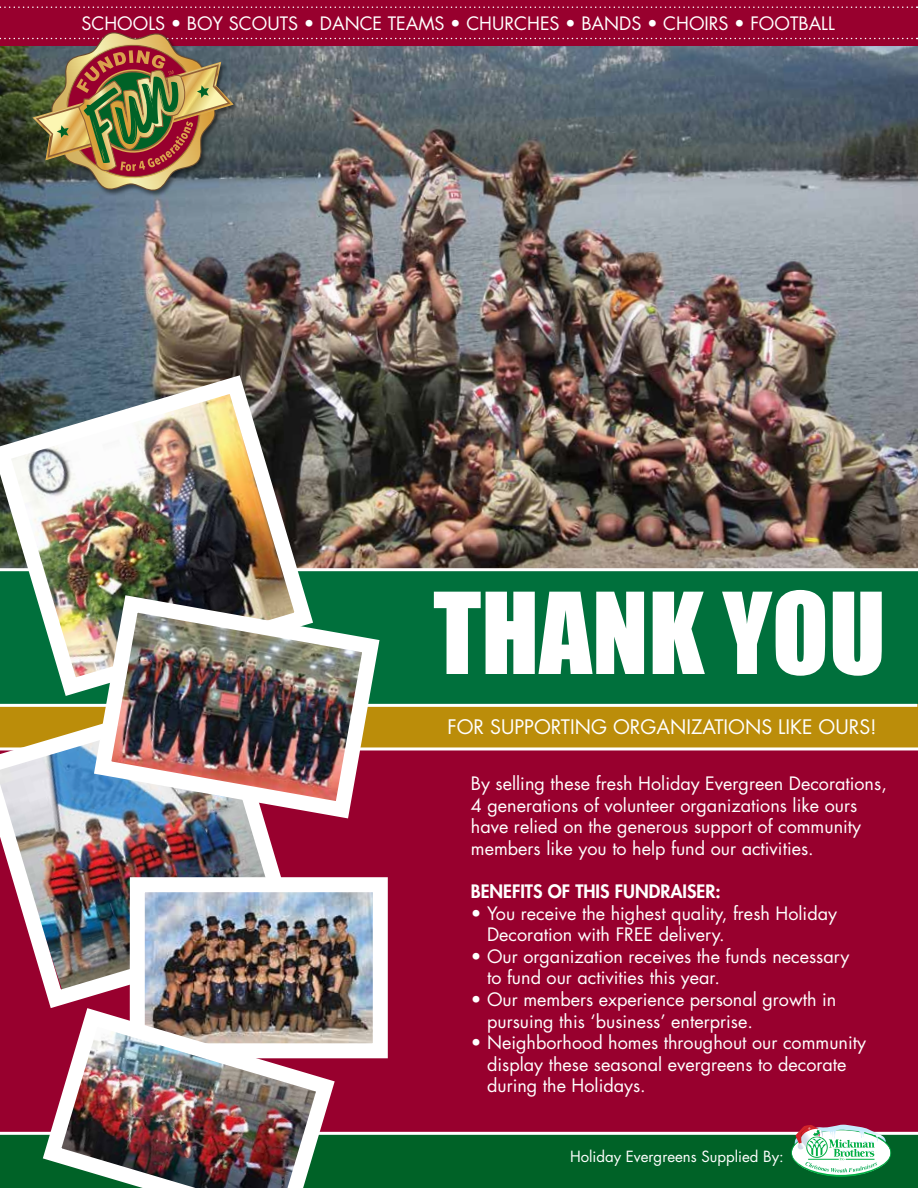
<style>
.page{position:relative;width:918px;height:1188px;background:#fff}
.page>*{position:absolute;margin:0;border:0;box-sizing:border-box;transform-origin:0 0}
.t1{font:104.1px "Impact";color:#fff}
.t2{font:19.5px "Futura";color:#fff}
.t3{font:18px/21.6px "Futura";color:#fff}
.t4{font:800 18px "Futura";color:#fff}
.t5{font:15px "Futura";color:#fff}
</style>
<div class="page">
<div style="left:0;top:727px;width:918px;height:443px;background:#98002e"></div>
<div style="left:0;top:704px;width:918px;height:45px;background:#bb8d0a"></div>
<img style="left:0;top:194px;width:918px;height:374px">
<div style="left:0;top:570px;width:918px;height:134px;background:#00703c"></div>
<div style="left:0;top:1133px;width:918px;height:55px;background:#006227"></div>
<div style="left:0;top:0;width:918px;height:45px;background:#98002e"></div>
<svg style="left:0;top:6px;width:918px;height:2px"></svg>
<hr style="left:0;top:747px;width:918px;height:3px;background:#fff">
<hr style="left:0;top:1132px;width:918px;height:3px;background:#fff">
<hr style="left:0;top:704px;width:917px;height:3px;background:#fff">
<hr style="left:0;top:568px;width:918px;height:3px;background:#fff">
<svg style="left:791px;top:1125px;width:100px;height:52px"></svg>
<img style="left:0;top:706px;width:281px;height:293px">
<img style="left:146px;top:893px;width:226px;height:149px">
<div style="left:130px;top:877px;width:258px;height:181px;border:15px solid #fff"></div>
<img style="left:33px;top:999px;width:311px;height:189px">
<img style="left:0;top:366px;width:322px;height:338px">
<img style="left:85px;top:587px;width:303px;height:240px">
<img style="left:0;top:32px;width:918px;height:162px">
<p class="t3" style="left:82px;top:12px;width:755px">SCHOOLS • BOY SCOUTS • DANCE TEAMS • CHURCHES • BANDS • CHOIRS • FOOTBALL</p>
<h1 class="t1" style="left:433px;top:552px;width:454px">THANK YOU</h1>
<p class="t2" style="left:447px;top:714px;width:431px">FOR SUPPORTING ORGANIZATIONS LIKE OURS!</p>
<p class="t3" style="left:471px;top:772px;width:417px">By selling these fresh Holiday Evergreen Decorations, 4 generations of volunteer organizations like ours have relied on the generous support of community members like you to help fund our activities.</p>
<p class="t4" style="left:471px;top:879px;width:251px">BENEFITS OF THIS FUNDRAISER:</p>
<p class="t3" style="left:487px;top:902px;width:351px;text-indent:-16px">• You receive the highest quality, fresh Holiday<br>Decoration with FREE delivery.</p>
<p class="t3" style="left:487px;top:945px;width:364px;text-indent:-16px">• Our organization receives the funds necessary to fund our activities this year.</p>
<p class="t3" style="left:487px;top:988px;width:351px;text-indent:-16px">• Our members experience personal growth in pursuing this ‘business’ enterprise.</p>
<p class="t3" style="left:487px;top:1032px;width:381px;text-indent:-16px">• Neighborhood homes throughout our community display these seasonal evergreens to decorate during the Holidays.</p>
<p class="t5" style="left:570px;top:1146px;width:215px">Holiday Evergreens Supplied By:</p>
</div>
